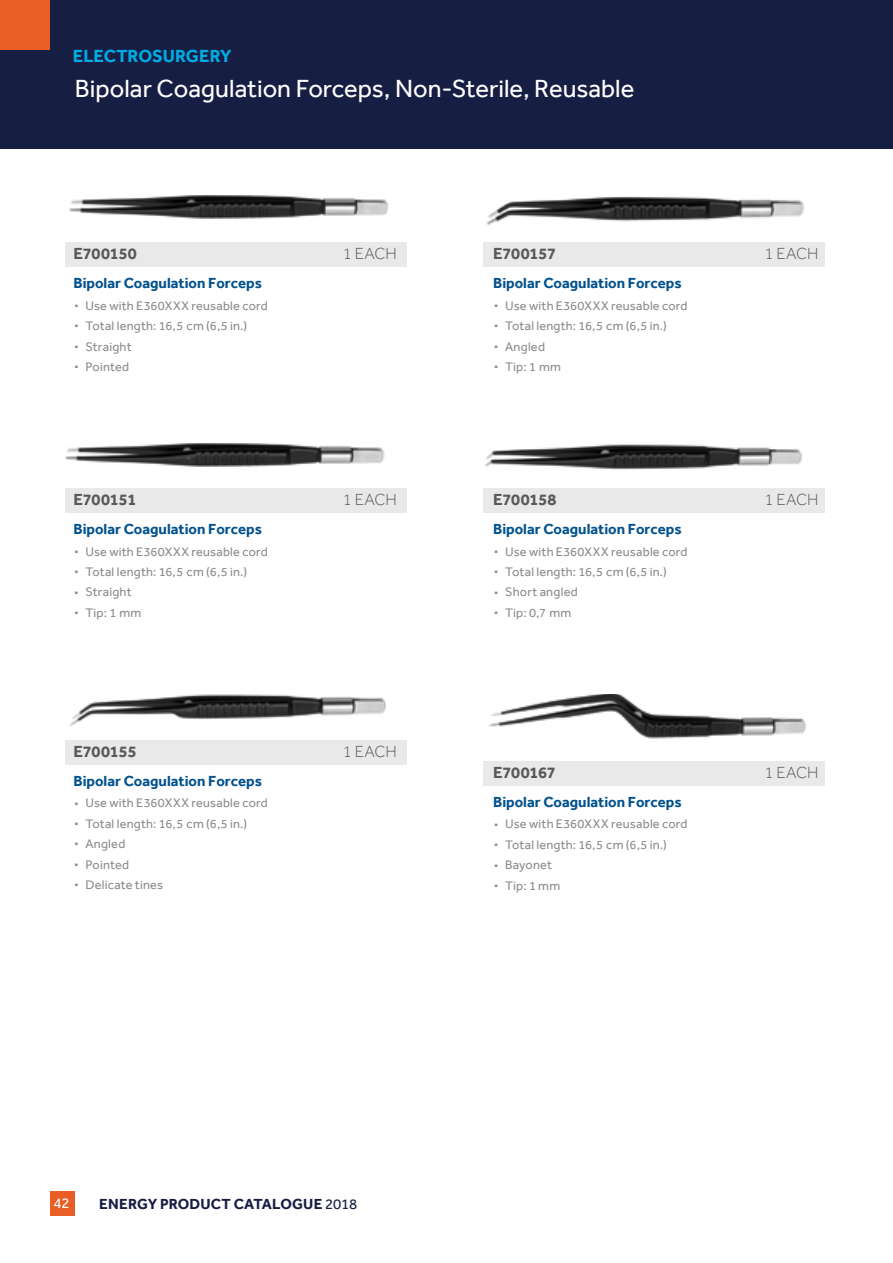
<style>
.page{position:relative;width:893px;height:1263px;background:#fff}
.page>*{position:absolute;margin:0;border:0;box-sizing:border-box;transform-origin:0 0}
.Subheadline{font:25.5px "Effra";color:#fff}
.t1{font:700 18px "Effra";letter-spacing:-.005em;color:#00ace4}
.product_code{font:700 16.5px "Effra";letter-spacing:-.01em;color:#58595b}
.product_code-2{font:300 16.5px "Effra";letter-spacing:-.005em;color:#58595b}
.Product_Name_Headlin{font:700 15px "Effra";color:#02528e}
.t2{font:700 15px "Effra";letter-spacing:.01em;color:#171e43}
.t3{font:15px "Effra";color:#fff}
.t4{font:12.75px "Effra";letter-spacing:.015em;color:#8a8c8e}
.s1{font-size:25.5px}
.s2{font-weight:400}
</style>
<div class="page">
<div style="left:50px;top:1191px;width:24px;height:25px;background:#e85e25"></div>
<div style="left:0;top:0;width:893px;height:149px;background:#171e43"></div>
<div style="left:0;top:0;width:50px;height:50px;background:#e85e25"></div>
<div style="left:65px;top:242px;width:341px;height:25px;background:#e9e9ea"></div>
<div style="left:65px;top:488px;width:341px;height:25px;background:#e9e9ea"></div>
<div style="left:65px;top:740px;width:341px;height:24px;background:#e9e9ea"></div>
<div style="left:484px;top:242px;width:341px;height:25px;background:#e9e9ea"></div>
<div style="left:484px;top:488px;width:341px;height:25px;background:#e9e9ea"></div>
<div style="left:484px;top:761px;width:341px;height:24px;background:#e9e9ea"></div>
<img style="left:69px;top:195px;width:320px;height:24px">
<img style="left:65px;top:443px;width:320px;height:24px">
<img style="left:485px;top:444px;width:317px;height:26px">
<img style="left:69px;top:694px;width:317px;height:32px">
<img style="left:489px;top:694px;width:317px;height:45px">
<img style="left:486px;top:196px;width:318px;height:29px">
<h2 class="t1" style="left:73px;top:45px;width:160px">ELECTROSURGERY</h2>
<p class="Subheadline" style="left:75px;top:73px;width:561px">Bipolar Coagulation Forceps, Non‑Sterile, Reusable</p>
<p class="product_code" style="left:73px;top:244px;width:65px">E700150</p>
<p class="product_code-2" style="left:343px;top:245px;width:56px">1 EACH</p>
<p class="Product_Name_Headlin" style="left:73px;top:274px;width:190px">Bipolar Coagulation Forceps</p>
<p class="t4" style="left:73px;top:298px;width:196px"><span class="s1">∙</span> Use with E360XXX reusable cord</p>
<p class="t4" style="left:73px;top:318px;width:175px"><span class="s1">∙</span> Total length: 16,5 cm (6,5 in.)</p>
<p class="t4" style="left:73px;top:339px;width:60px"><span class="s1">∙</span> Straight</p>
<p class="t4" style="left:73px;top:359px;width:57px"><span class="s1">∙</span> Pointed</p>
<p class="product_code" style="left:73px;top:490px;width:64px">E700151</p>
<p class="product_code-2" style="left:343px;top:490px;width:56px">1 EACH</p>
<p class="Product_Name_Headlin" style="left:73px;top:520px;width:190px">Bipolar Coagulation Forceps</p>
<p class="t4" style="left:73px;top:544px;width:196px"><span class="s1">∙</span> Use with E360XXX reusable cord</p>
<p class="t4" style="left:73px;top:564px;width:175px"><span class="s1">∙</span> Total length: 16,5 cm (6,5 in.)</p>
<p class="t4" style="left:73px;top:585px;width:60px"><span class="s1">∙</span> Straight</p>
<p class="t4" style="left:73px;top:605px;width:69px"><span class="s1">∙</span> Tip: 1 mm</p>
<p class="product_code" style="left:73px;top:741px;width:65px">E700155</p>
<p class="product_code-2" style="left:343px;top:742px;width:56px">1 EACH</p>
<p class="Product_Name_Headlin" style="left:73px;top:771px;width:190px">Bipolar Coagulation Forceps</p>
<p class="t4" style="left:73px;top:796px;width:196px"><span class="s1">∙</span> Use with E360XXX reusable cord</p>
<p class="t4" style="left:73px;top:816px;width:175px"><span class="s1">∙</span> Total length: 16,5 cm (6,5 in.)</p>
<p class="t4" style="left:73px;top:836px;width:53px"><span class="s1">∙</span> Angled</p>
<p class="t4" style="left:73px;top:857px;width:57px"><span class="s1">∙</span> Pointed</p>
<p class="t4" style="left:73px;top:877px;width:91px"><span class="s1">∙</span> Delicate tines</p>
<p class="product_code" style="left:493px;top:244px;width:64px">E700157</p>
<p class="product_code-2" style="left:764px;top:245px;width:56px">1 EACH</p>
<p class="Product_Name_Headlin" style="left:493px;top:274px;width:190px">Bipolar Coagulation Forceps</p>
<p class="t4" style="left:493px;top:298px;width:196px"><span class="s1">∙</span> Use with E360XXX reusable cord</p>
<p class="t4" style="left:493px;top:318px;width:175px"><span class="s1">∙</span> Total length: 16,5 cm (6,5 in.)</p>
<p class="t4" style="left:493px;top:339px;width:53px"><span class="s1">∙</span> Angled</p>
<p class="t4" style="left:493px;top:359px;width:69px"><span class="s1">∙</span> Tip: 1 mm</p>
<p class="product_code" style="left:493px;top:490px;width:65px">E700158</p>
<p class="product_code-2" style="left:764px;top:490px;width:56px">1 EACH</p>
<p class="Product_Name_Headlin" style="left:493px;top:520px;width:190px">Bipolar Coagulation Forceps</p>
<p class="t4" style="left:493px;top:544px;width:196px"><span class="s1">∙</span> Use with E360XXX reusable cord</p>
<p class="t4" style="left:493px;top:564px;width:175px"><span class="s1">∙</span> Total length: 16,5 cm (6,5 in.)</p>
<p class="t4" style="left:493px;top:585px;width:86px"><span class="s1">∙</span> Short angled</p>
<p class="t4" style="left:493px;top:605px;width:80px"><span class="s1">∙</span> Tip: 0,7 mm</p>
<p class="product_code" style="left:493px;top:762px;width:64px">E700167</p>
<p class="product_code-2" style="left:764px;top:763px;width:56px">1 EACH</p>
<p class="Product_Name_Headlin" style="left:493px;top:792px;width:190px">Bipolar Coagulation Forceps</p>
<p class="t4" style="left:493px;top:817px;width:196px"><span class="s1">∙</span> Use with E360XXX reusable cord</p>
<p class="t4" style="left:493px;top:837px;width:175px"><span class="s1">∙</span> Total length: 16,5 cm (6,5 in.)</p>
<p class="t4" style="left:493px;top:857px;width:60px"><span class="s1">∙</span> Bayonet</p>
<p class="t4" style="left:493px;top:878px;width:69px"><span class="s1">∙</span> Tip: 1 mm</p>
<p class="t3" style="left:53px;top:1194px;width:18px">42</p>
<p class="t2" style="left:99px;top:1195px;width:259px">ENERGY PRODUCT CATALOGUE <span class="s2">2018</span></p>
</div>
